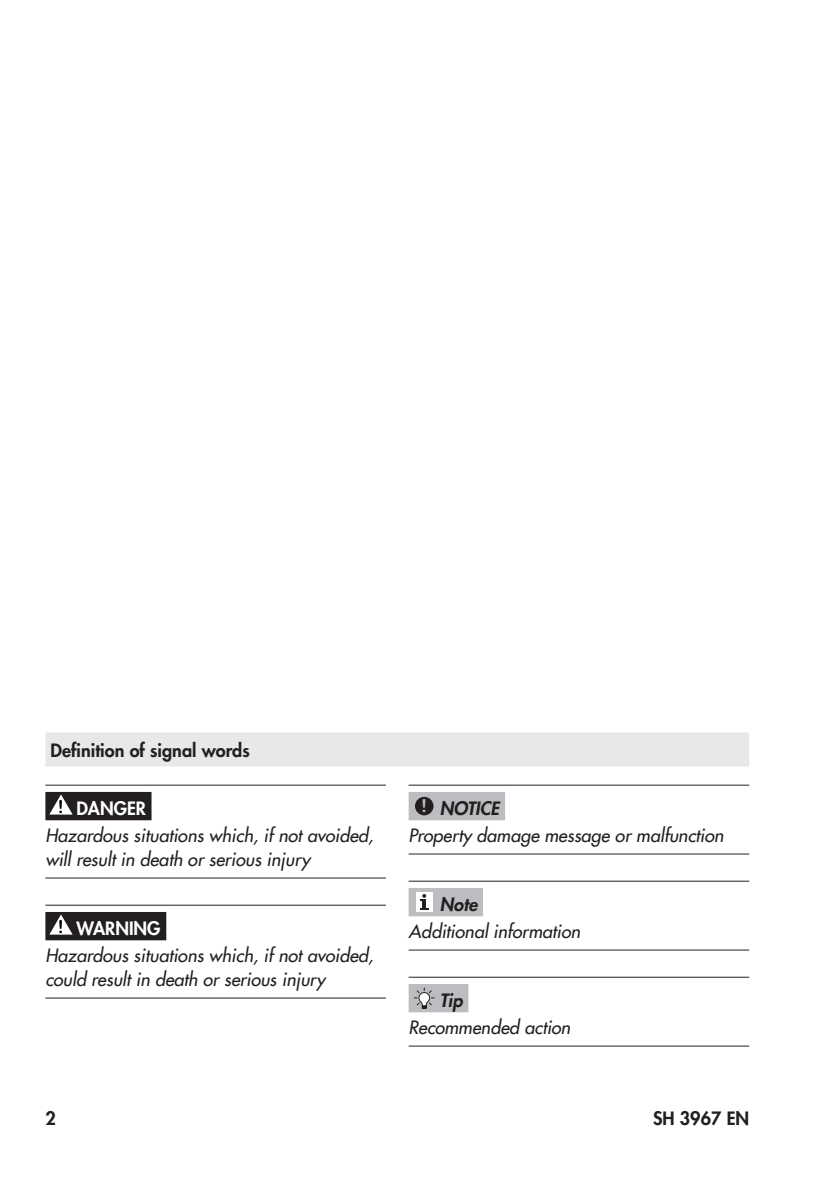
<style>
.page{position:relative;width:840px;height:1191px;background:#fff}
.page>*{position:absolute;margin:0;border:0;box-sizing:border-box;transform-origin:0 0}
.t1{font:italic 500 18px/24px "Futura Com";color:#231f20}
.t2{font:800 18px "Futura Com";color:#231f20}
.t3{font:800 18px "Futura Com";color:#fff}
.t4{font:italic 800 18px "Futura Com";color:#231f20}
.s1{font-family:"Arial Rounded MT Bold";font-weight:400;color:#000002}
.s2{font-family:"Arial Rounded MT Bold";font-weight:400;font-style:normal;color:#bcbdc0}
</style>
<div class="page">
<div style="left:45px;top:732px;width:703px;height:34px;background:#e6e9e8"></div>
<hr style="left:45px;top:784px;width:341px;height:1px;background:#231f20">
<hr style="left:45px;top:877px;width:341px;height:1px;background:#231f20">
<hr style="left:45px;top:904px;width:341px;height:1px;background:#231f20">
<hr style="left:45px;top:997px;width:341px;height:1px;background:#231f20">
<hr style="left:408px;top:784px;width:340px;height:1px;background:#231f20">
<hr style="left:408px;top:853px;width:340px;height:1px;background:#231f20">
<hr style="left:408px;top:880px;width:340px;height:1px;background:#231f20">
<hr style="left:408px;top:949px;width:340px;height:1px;background:#231f20">
<hr style="left:408px;top:976px;width:340px;height:1px;background:#231f20">
<hr style="left:408px;top:1045px;width:340px;height:1px;background:#231f20">
<div style="left:45px;top:792px;width:106px;height:28px;background:#231f20"></div>
<svg style="left:49px;top:794px;width:24px;height:20px"></svg>
<div style="left:45px;top:912px;width:121px;height:28px;background:#231f20"></div>
<svg style="left:49px;top:914px;width:24px;height:20px"></svg>
<div style="left:408px;top:792px;width:97px;height:28px;background:#bcbdc0"></div>
<div style="left:415px;top:797px;width:18px;height:18px;background:#231f20;border-radius:50%"></div>
<div style="left:408px;top:888px;width:75px;height:28px;background:#bcbdc0"></div>
<div style="left:416px;top:892px;width:16px;height:19px;background:#fff"></div>
<hr style="left:422px;top:899px;width:4px;height:10px;background:#231f20">
<svg style="left:420px;top:894px;width:6px;height:6px"></svg>
<div style="left:408px;top:984px;width:60px;height:28px;background:#bcbdc0"></div>
<svg style="left:414px;top:987px;width:21px;height:22px"></svg>
<p class="t2" style="left:51px;top:737px;width:200px">Definition of signal words</p>
<p class="t3" style="left:58px;top:794px;width:89px"><span class="s1">!</span> DANGER</p>
<p class="t1" style="left:45px;top:822px;width:329px">Hazardous situations which, if not avoided, will result in death or serious injury</p>
<p class="t3" style="left:58px;top:914px;width:104px"><span class="s1">!</span> WARNING</p>
<p class="t1" style="left:45px;top:942px;width:329px">Hazardous situations which, if not avoided, could result in death or serious injury</p>
<p class="t4" style="left:421px;top:794px;width:80px"><span class="s2">!</span> NOTICE</p>
<p class="t1" style="left:408px;top:822px;width:316px">Property damage message or malfunction</p>
<p class="t4" style="left:439px;top:890px;width:39px">Note</p>
<p class="t1" style="left:408px;top:918px;width:173px">Additional information</p>
<p class="t4" style="left:439px;top:986px;width:24px">Tip</p>
<p class="t1" style="left:408px;top:1014px;width:163px">Recommended action</p>
<p class="t2" style="left:45px;top:1104px;width:12px">2</p>
<p class="t2" style="left:652px;top:1104px;width:98px">SH 3967 EN</p>
</div>
